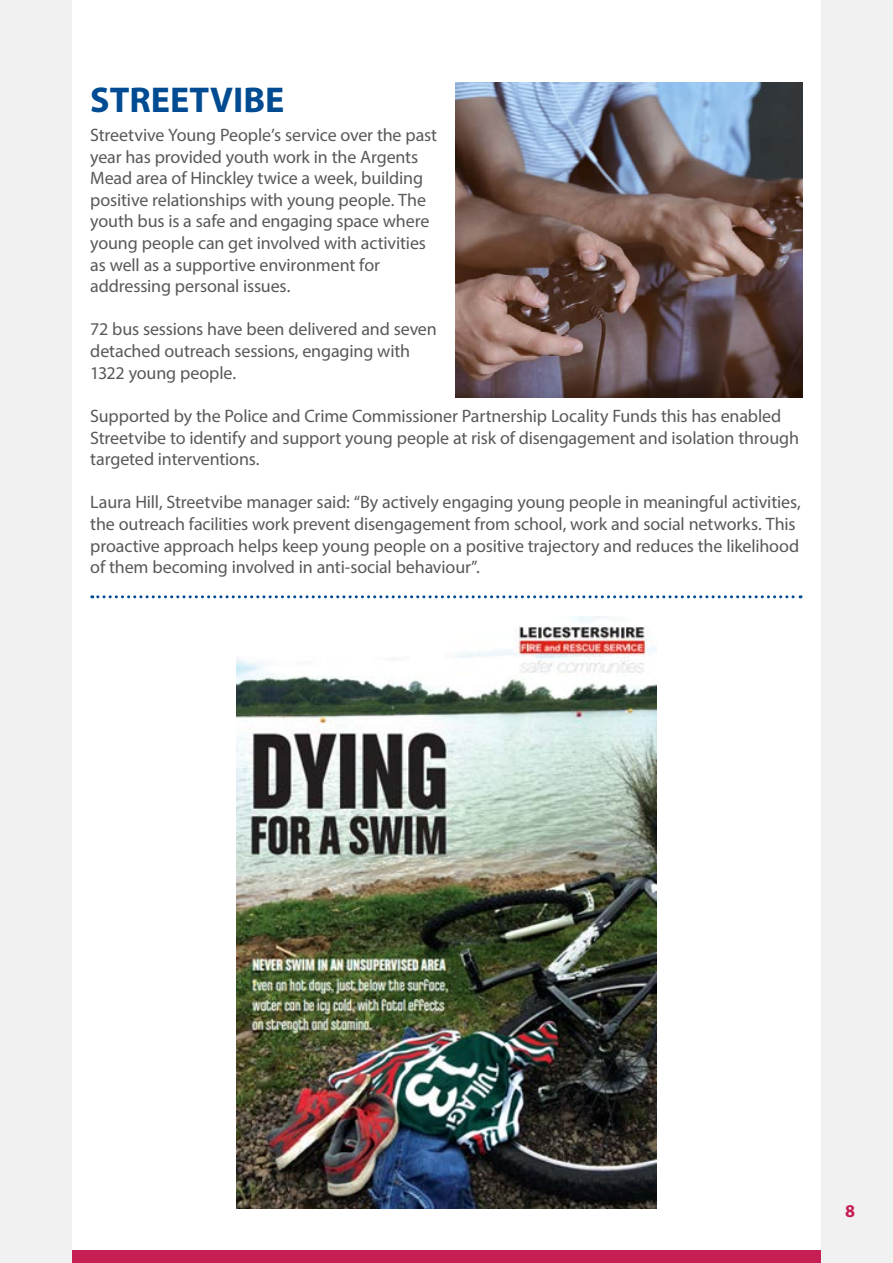
<style>
.page{position:relative;width:893px;height:1263px;background:#f1f1f2}
.page>*{position:absolute;margin:0;border:0;box-sizing:border-box;transform-origin:0 0}
.t1{font:700 36px "Myriad Pro";color:#004b91}
.Paragraph{font:18px/21.6px "Myriad Pro";letter-spacing:-.01em;color:#58595b}
.t2{font:700 18px "Myriad Pro";color:#c61f54}
</style>
<div class="page">
<div style="left:72px;top:0;width:749px;height:1263px;background:#fff"></div>
<div style="left:73px;top:1251px;width:748px;height:12px;background:#c61f54"></div>
<svg style="left:92px;top:595px;width:709px;height:3px"></svg>
<img style="left:455px;top:82px;width:348px;height:316px">
<img style="left:237px;top:616px;width:419px;height:593px">
<h2 class="t1" style="left:90px;top:80px;width:196px">STREETVIBE</h2>
<p class="Paragraph" style="left:90px;top:124px;width:348px">Streetvive Young People’s service over the past year has provided youth work in the Argents Mead area of Hinckley twice a week, building positive relationships with young people. The youth bus is a safe and engaging space where young people can get involved with activities as well as a supportive environment for addressing personal issues.</p>
<p class="Paragraph" style="left:90px;top:318px;width:348px">72 bus sessions have been delivered and seven detached outreach sessions, engaging with<br>1322 young people.</p>
<p class="Paragraph" style="left:90px;top:405px;width:710px">Supported by the Police and Crime Commissioner Partnership Locality Funds this has enabled<br>Streetvibe to identify and support young people at risk of disengagement and isolation through targeted interventions.</p>
<p class="Paragraph" style="left:90px;top:491px;width:712px">Laura Hill, Streetvibe manager said: “By actively engaging young people in meaningful activities, the outreach facilities work prevent disengagement from school, work and social networks. This proactive approach helps keep young people on a positive trajectory and reduces the likelihood of them becoming involved in anti-social behaviour”.</p>
<p class="t2" style="left:845px;top:1201px;width:11px">8</p>
</div>
